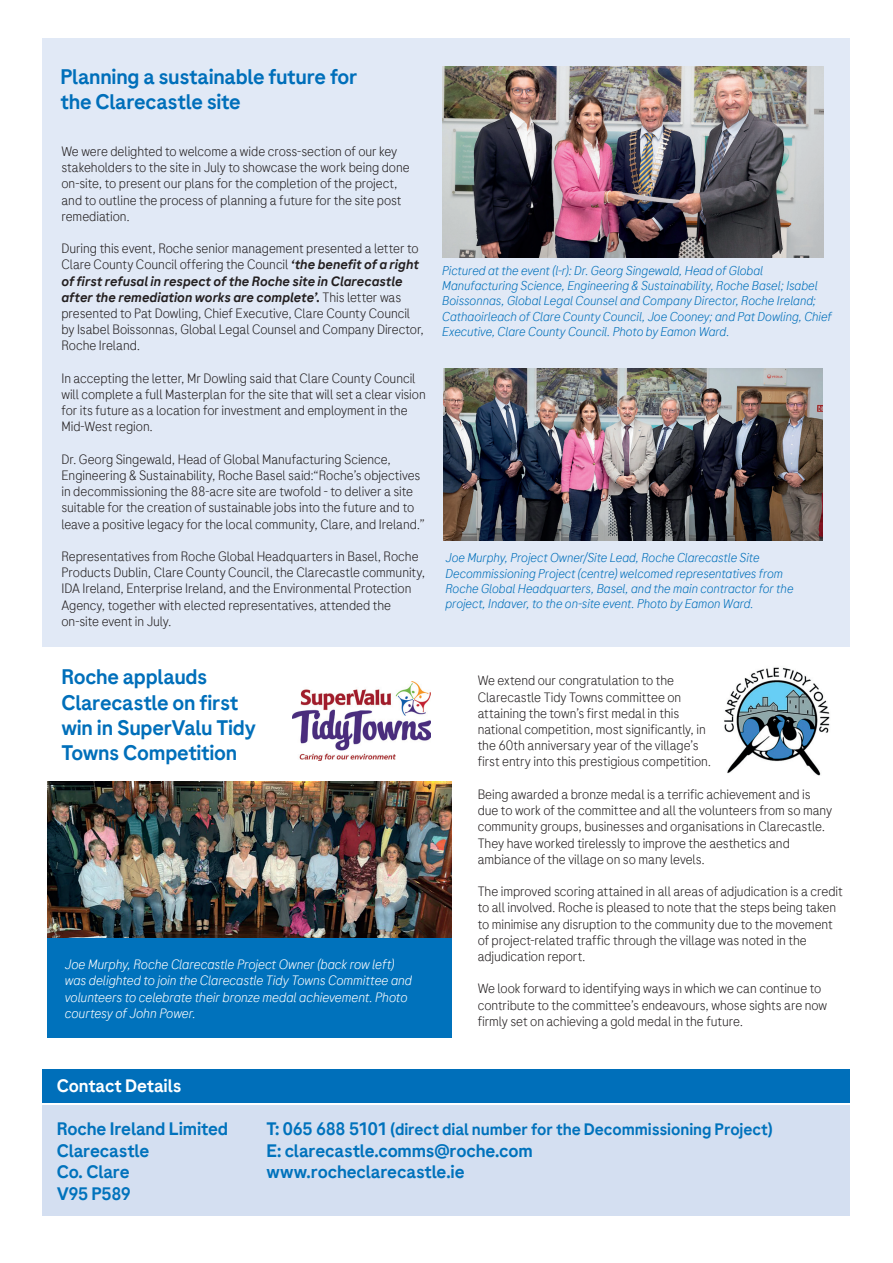
<style>
.page{position:relative;width:893px;height:1263px;background:#fff}
.page>*{position:absolute;margin:0;border:0;box-sizing:border-box;transform-origin:0 0}
.Titel_Fliesstext{font:300 21px/25.2px "Roche Sans";letter-spacing:-.015em;color:#006fba}
.Titel_Fliesstext-2{font:300 18px "Roche Sans";letter-spacing:-.01em;color:#0072bc}
.Titel_Fliesstext-3{font:300 18px "Roche Sans";letter-spacing:-.01em;color:#fff}
.Titel_Fliesstext-4{font:300 16.5px "Roche Sans";letter-spacing:-.005em;color:#0072bc}
.Titel_Fliesstext-5{font:300 13.5px/16.2px "Roche Sans";letter-spacing:-.005em;color:#231f20}
.Titel_Fliesstext-6{font:italic 300 13.5px/16.2px "Roche Sans";letter-spacing:-.005em;color:#fff}
.Titel_Fliesstext-7{font:italic 300 12.75px/15.3px "Roche Sans";letter-spacing:-.005em;color:#006fba}
.s1{font-style:italic}
.s2{font-size:18px}
</style>
<div class="page">
<div style="left:48px;top:782px;width:404px;height:255px;background:#0072bc"></div>
<div style="left:43px;top:38px;width:807px;height:608px;background:#e1e9f6"></div>
<div style="left:43px;top:1106px;width:807px;height:110px;background:#d4dff1"></div>
<div style="left:43px;top:1069px;width:807px;height:34px;background:#006fba"></div>
<img style="left:48px;top:782px;width:404px;height:155px">
<img style="left:724px;top:667px;width:106px;height:109px">
<img style="left:292px;top:681px;width:139px;height:79px">
<img style="left:442px;top:66px;width:381px;height:192px">
<img style="left:443px;top:368px;width:379px;height:173px">
<p class="Titel_Fliesstext" style="left:60px;top:64px;width:299px">Planning a sustainable future for the Clarecastle site</p>
<p class="Titel_Fliesstext-5" style="left:61px;top:143px;width:350px">We were delighted to welcome a wide cross-section of our key stakeholders to the site in July to showcase the work being done on-site, to present our plans for the completion of the project, and to outline the process of planning a future for the site post remediation.</p>
<p class="Titel_Fliesstext-5" style="left:61px;top:240px;width:364px">During this event, Roche senior management presented a letter to Clare County Council offering the Council <span class="s1">‘the benefit of a right of first refusal in respect of the Roche site in Clarecastle after the remediation works are complete’.</span> This letter was presented to Pat Dowling, Chief Executive, Clare County Council by Isabel Boissonnas, Global Legal Counsel and Company Director, Roche Ireland.</p>
<p class="Titel_Fliesstext-5" style="left:61px;top:370px;width:366px">In accepting the letter, Mr Dowling said that Clare County Council will complete a full Masterplan for the site that will set a clear vision for its future as a location for investment and employment in the Mid-West region.</p>
<p class="Titel_Fliesstext-5" style="left:61px;top:451px;width:365px">Dr. Georg Singewald, Head of Global Manufacturing Science, Engineering &amp; Sustainability, Roche Basel said:“Roche’s objectives in decommissioning the 88-acre site are twofold - to deliver a site suitable for the creation of sustainable jobs into the future and to leave a positive legacy for the local community, Clare, and Ireland.”</p>
<p class="Titel_Fliesstext-5" style="left:61px;top:548px;width:365px">Representatives from Roche Global Headquarters in Basel, Roche Products Dublin, Clare County Council, the Clarecastle community, IDA Ireland, Enterprise Ireland, and the Environmental Protection Agency, together with elected representatives, attended the on-site event in July.</p>
<p class="Titel_Fliesstext" style="left:61px;top:664px;width:196px">Roche applauds<br>Clarecastle on first win in SuperValu Tidy<br>Towns Competition</p>
<p class="Titel_Fliesstext-6" style="left:65px;top:956px;width:349px">Joe Murphy, Roche Clarecastle Project Owner (back row left) was delighted to join the Clarecastle Tidy Towns Committee and volunteers to celebrate their bronze medal achievement. Photo courtesy of John Power.</p>
<p class="Titel_Fliesstext-7" style="left:442px;top:262px;width:391px">Pictured at the event (l-r): Dr. Georg Singewald, Head of Global Manufacturing Science, Engineering &amp; Sustainability, Roche Basel; Isabel Boissonnas, Global Legal Counsel and Company Director, Roche Ireland; Cathaoirleach of Clare County Council, Joe Cooney; and Pat Dowling, Chief Executive, Clare County Council. Photo by Eamon Ward.</p>
<p class="Titel_Fliesstext-7" style="left:445px;top:550px;width:350px">Joe Murphy, Project Owner/Site Lead, Roche Clarecastle Site Decommissioning Project (centre) welcomed representatives from Roche Global Headquarters, Basel, and the main contractor for the project, Indaver, to the on-site event. Photo by Eamon Ward.</p>
<p class="Titel_Fliesstext-5" style="left:478px;top:672px;width:235px">We extend our congratulation to the Clarecastle Tidy Towns committee on attaining the town’s first medal in this national competition, most significantly, in the 60th anniversary year of the village’s first entry into this prestigious competition.</p>
<p class="Titel_Fliesstext-5" style="left:478px;top:786px;width:356px">Being awarded a bronze medal is a terrific achievement and is due to work of the committee and all the volunteers from so many community groups, businesses and organisations in Clarecastle.<br>They have worked tirelessly to improve the aesthetics and ambiance of the village on so many levels.</p>
<p class="Titel_Fliesstext-5" style="left:478px;top:883px;width:367px">The improved scoring attained in all areas of adjudication is a credit to all involved. Roche is pleased to note that the steps being taken to minimise any disruption to the community due to the movement of project-related traffic through the village was noted in the adjudication report.</p>
<p class="Titel_Fliesstext-5" style="left:478px;top:980px;width:351px">We look forward to identifying ways in which we can continue to contribute to the committee’s endeavours, whose sights are now firmly set on achieving a gold medal in the future.</p>
<p class="Titel_Fliesstext-3" style="left:57px;top:1074px;width:126px">Contact Details</p>
<p class="Titel_Fliesstext-2" style="left:57px;top:1117px;width:173px">Roche Ireland Limited</p>
<p class="Titel_Fliesstext-2" style="left:57px;top:1139px;width:94px">Clarecastle</p>
<p class="Titel_Fliesstext-2" style="left:57px;top:1161px;width:74px">Co. Clare</p>
<p class="Titel_Fliesstext-2" style="left:57px;top:1182px;width:76px">V95 P589</p>
<p class="Titel_Fliesstext-4" style="left:266px;top:1119px;width:508px"><span class="s2">T: 065 688 5101</span> (direct dial number for the Decommissioning Project)</p>
<p class="Titel_Fliesstext-2" style="left:266px;top:1139px;width:268px">E: clarecastle.comms@roche.com</p>
<p class="Titel_Fliesstext-2" style="left:266px;top:1161px;width:200px">www.rocheclarecastle.ie</p>
</div>
